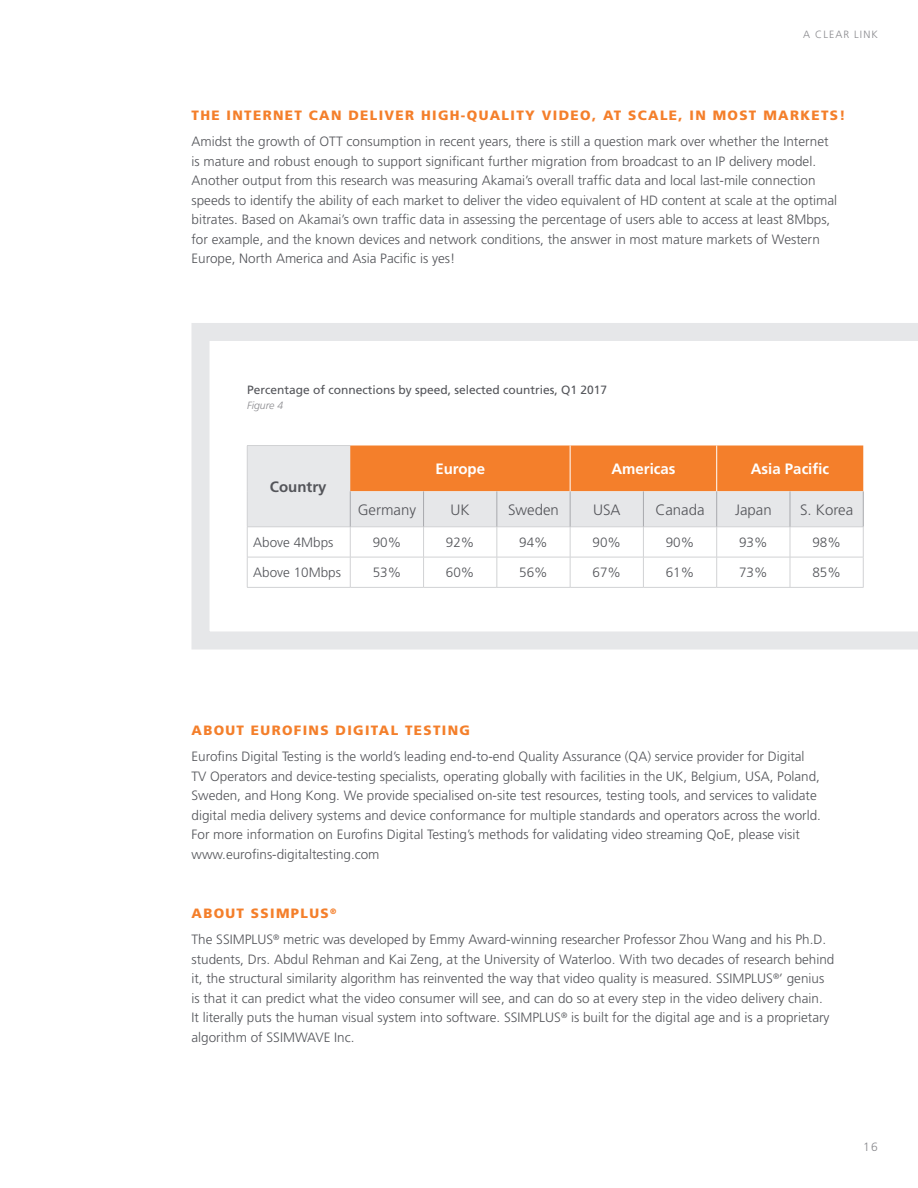
<style>
.page{position:relative;width:918px;height:1188px;background:#fff}
.page>*{position:absolute;margin:0;border:0;box-sizing:border-box;transform-origin:0 0}
.t1{font:300 15px "Frutiger";color:#54555a}
.t2{font:700 15px "Frutiger";color:#fff}
.t3{font:700 15px "Frutiger";color:#54555a}
.t4{font:300 13.5px/19.5px "Frutiger";color:#54555a}
.t5{font:900 13.5px "Frutiger";letter-spacing:.1em;color:#f47f2b}
.t6{font:12px "Frutiger";color:#54555a}
.t7{font:300 12px "Frutiger";color:#8a8a8e}
.t8{font:300 10.5px "Frutiger";letter-spacing:.1em;color:#8a8a8e}
.t9{font:italic 300 10.5px "Frutiger";color:#8a8a8e}
</style>
<div class="page">
<svg style="left:192px;top:323px;width:726px;height:327px"></svg>
<div style="left:247px;top:446px;width:103px;height:81px;background:#e7e8ea"></div>
<svg style="left:350px;top:446px;width:513px;height:81px;background:#edac7e"></svg>
<hr style="left:247px;top:445px;width:103px;height:1px;background:#d1d2d4">
<hr style="left:247px;top:446px;width:1px;height:45px;background:#d1d2d4">
<hr style="left:247px;top:491px;width:1px;height:36px;background:#d1d2d4">
<hr style="left:247px;top:527px;width:103px;height:1px;background:#d1d2d4">
<hr style="left:247px;top:527px;width:1px;height:30px;background:#d1d2d4">
<hr style="left:350px;top:527px;width:74px;height:1px;background:#d1d2d4">
<hr style="left:350px;top:527px;width:1px;height:30px;background:#d1d2d4">
<hr style="left:424px;top:527px;width:73px;height:1px;background:#d1d2d4">
<hr style="left:423px;top:527px;width:1px;height:30px;background:#d1d2d4">
<hr style="left:497px;top:527px;width:73px;height:1px;background:#d1d2d4">
<hr style="left:497px;top:527px;width:1px;height:30px;background:#d1d2d4">
<hr style="left:570px;top:527px;width:73px;height:1px;background:#d1d2d4">
<hr style="left:570px;top:527px;width:1px;height:30px;background:#d1d2d4">
<hr style="left:643px;top:527px;width:74px;height:1px;background:#d1d2d4">
<hr style="left:643px;top:527px;width:1px;height:30px;background:#d1d2d4">
<hr style="left:717px;top:527px;width:73px;height:1px;background:#d1d2d4">
<hr style="left:716px;top:527px;width:1px;height:30px;background:#d1d2d4">
<hr style="left:790px;top:527px;width:73px;height:1px;background:#d1d2d4">
<hr style="left:790px;top:527px;width:1px;height:30px;background:#d1d2d4">
<hr style="left:863px;top:527px;width:1px;height:30px;background:#d1d2d4">
<hr style="left:247px;top:557px;width:103px;height:1px;background:#d1d2d4">
<hr style="left:247px;top:557px;width:1px;height:30px;background:#d1d2d4">
<hr style="left:350px;top:557px;width:74px;height:1px;background:#d1d2d4">
<hr style="left:350px;top:557px;width:1px;height:30px;background:#d1d2d4">
<hr style="left:424px;top:557px;width:73px;height:1px;background:#d1d2d4">
<hr style="left:423px;top:557px;width:1px;height:30px;background:#d1d2d4">
<hr style="left:497px;top:557px;width:73px;height:1px;background:#d1d2d4">
<hr style="left:497px;top:557px;width:1px;height:30px;background:#d1d2d4">
<hr style="left:570px;top:557px;width:73px;height:1px;background:#d1d2d4">
<hr style="left:570px;top:557px;width:1px;height:30px;background:#d1d2d4">
<hr style="left:643px;top:557px;width:74px;height:1px;background:#d1d2d4">
<hr style="left:643px;top:557px;width:1px;height:30px;background:#d1d2d4">
<hr style="left:717px;top:557px;width:73px;height:1px;background:#d1d2d4">
<hr style="left:716px;top:557px;width:1px;height:30px;background:#d1d2d4">
<hr style="left:790px;top:557px;width:73px;height:1px;background:#d1d2d4">
<hr style="left:790px;top:557px;width:1px;height:30px;background:#d1d2d4">
<hr style="left:863px;top:557px;width:1px;height:30px;background:#d1d2d4">
<hr style="left:247px;top:587px;width:103px;height:1px;background:#d1d2d4">
<hr style="left:350px;top:587px;width:74px;height:1px;background:#d1d2d4">
<hr style="left:424px;top:587px;width:73px;height:1px;background:#d1d2d4">
<hr style="left:497px;top:587px;width:73px;height:1px;background:#d1d2d4">
<hr style="left:570px;top:587px;width:73px;height:1px;background:#d1d2d4">
<hr style="left:643px;top:587px;width:74px;height:1px;background:#d1d2d4">
<hr style="left:717px;top:587px;width:73px;height:1px;background:#d1d2d4">
<hr style="left:790px;top:587px;width:73px;height:1px;background:#d1d2d4">
<hr style="left:570px;top:446px;width:1px;height:45px;background:#fff">
<hr style="left:716px;top:446px;width:1px;height:45px;background:#fff">
<hr style="left:350px;top:491px;width:1px;height:36px;background:#a8a9ad">
<hr style="left:423px;top:491px;width:1px;height:36px;background:#a8a9ad">
<hr style="left:497px;top:491px;width:1px;height:36px;background:#a8a9ad">
<hr style="left:570px;top:491px;width:1px;height:36px;background:#a8a9ad">
<hr style="left:643px;top:491px;width:1px;height:36px;background:#a8a9ad">
<hr style="left:716px;top:491px;width:1px;height:36px;background:#a8a9ad">
<hr style="left:790px;top:491px;width:1px;height:36px;background:#a8a9ad">
<hr style="left:863px;top:491px;width:1px;height:36px;background:#a8a9ad">
<p class="t8" style="left:803px;top:28px;width:76px">A CLEAR LINK</p>
<p class="t5" style="left:192px;top:107px;width:656px">THE INTERNET CAN DELIVER HIGH-QUALITY VIDEO, AT SCALE, IN MOST MARKETS!</p>
<p class="t4" style="left:192px;top:132px;width:647px">Amidst the growth of OTT consumption in recent years, there is still a question mark over whether the Internet is mature and robust enough to support significant further migration from broadcast to an IP delivery model.<br>Another output from this research was measuring Akamai’s overall traffic data and local last-mile connection speeds to identify the ability of each market to deliver the video equivalent of HD content at scale at the optimal bitrates. Based on Akamai’s own traffic data in assessing the percentage of users able to access at least 8Mbps, for example, and the known devices and network conditions, the answer in most mature markets of Western Europe, North America and Asia Pacific is yes!</p>
<p class="t6" style="left:247px;top:383px;width:362px">Percentage of connections by speed, selected countries, Q1 2017</p>
<p class="t9" style="left:247px;top:400px;width:38px">Figure 4</p>
<p class="t3" style="left:270px;top:478px;width:58px">Country</p>
<p class="t2" style="left:435px;top:460px;width:51px">Europe</p>
<p class="t2" style="left:611px;top:460px;width:66px">Americas</p>
<p class="t2" style="left:751px;top:460px;width:80px">Asia Pacific</p>
<p class="t1" style="left:358px;top:501px;width:60px">Germany</p>
<p class="t1" style="left:451px;top:501px;width:21px">UK</p>
<p class="t1" style="left:508px;top:501px;width:52px">Sweden</p>
<p class="t1" style="left:593px;top:501px;width:29px">USA</p>
<p class="t1" style="left:655px;top:501px;width:51px">Canada</p>
<p class="t1" style="left:735px;top:501px;width:38px">Japan</p>
<p class="t1" style="left:800px;top:501px;width:55px">S. Korea</p>
<p class="t4" style="left:253px;top:533px;width:82px">Above 4Mbps</p>
<p class="t4" style="left:373px;top:533px;width:30px">90%</p>
<p class="t4" style="left:446px;top:533px;width:30px">92%</p>
<p class="t4" style="left:519px;top:533px;width:30px">94%</p>
<p class="t4" style="left:593px;top:533px;width:30px">90%</p>
<p class="t4" style="left:666px;top:533px;width:30px">90%</p>
<p class="t4" style="left:739px;top:533px;width:30px">93%</p>
<p class="t4" style="left:812px;top:533px;width:30px">98%</p>
<p class="t4" style="left:253px;top:563px;width:89px">Above 10Mbps</p>
<p class="t4" style="left:373px;top:563px;width:30px">53%</p>
<p class="t4" style="left:446px;top:563px;width:30px">60%</p>
<p class="t4" style="left:519px;top:563px;width:30px">56%</p>
<p class="t4" style="left:593px;top:563px;width:30px">67%</p>
<p class="t4" style="left:666px;top:563px;width:30px">61%</p>
<p class="t4" style="left:739px;top:563px;width:30px">73%</p>
<p class="t4" style="left:812px;top:563px;width:30px">85%</p>
<p class="t5" style="left:192px;top:722px;width:280px">ABOUT EUROFINS DIGITAL TESTING</p>
<p class="t4" style="left:192px;top:747px;width:631px">Eurofins Digital Testing is the world’s leading end-to-end Quality Assurance (QA) service provider for Digital TV Operators and device-testing specialists, operating globally with facilities in the UK, Belgium, USA, Poland, Sweden, and Hong Kong. We provide specialised on-site test resources, testing tools, and services to validate digital media delivery systems and device conformance for multiple standards and operators across the world.<br>For more information on Eurofins Digital Testing’s methods for validating video streaming QoE, please visit www.eurofins-digitaltesting.com</p>
<p class="t5" style="left:192px;top:905px;width:146px">ABOUT SSIMPLUS<sup>®</sup></p>
<p class="t4" style="left:192px;top:930px;width:644px">The SSIMPLUS<sup>®</sup> metric was developed by Emmy Award-winning researcher Professor Zhou Wang and his Ph.D. students, Drs. Abdul Rehman and Kai Zeng, at the University of Waterloo. With two decades of research behind it, the structural similarity algorithm has reinvented the way that video quality is measured. SSIMPLUS<sup>®</sup>’ genius is that it can predict what the video consumer will see, and can do so at every step in the video delivery chain.<br>It literally puts the human visual system into software. SSIMPLUS<sup>®</sup> is built for the digital age and is a proprietary algorithm of SSIMWAVE Inc.</p>
<p class="t7" style="left:863px;top:1140px;width:16px">16</p>
</div>
